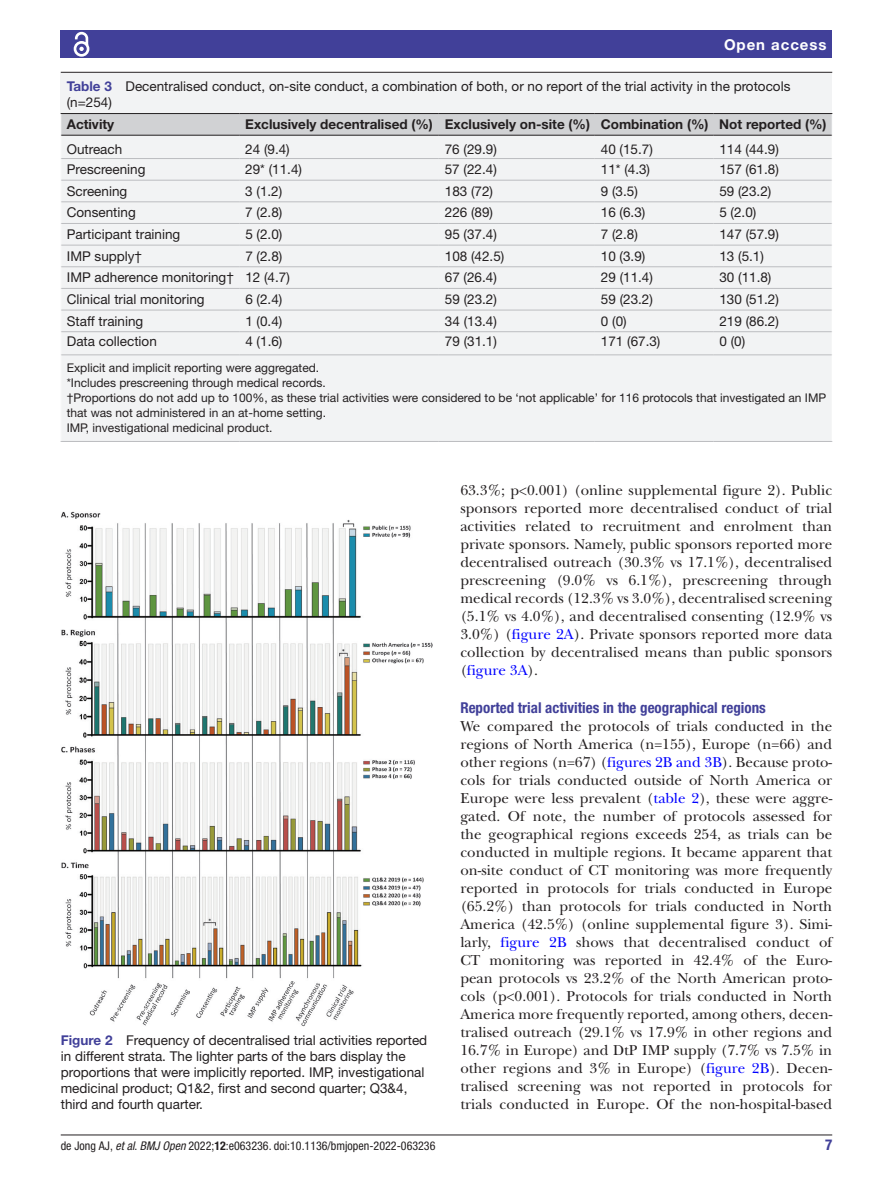
<style>
.page{position:relative;width:893px;height:1191px;background:#fff}
.page>*{position:absolute;margin:0;border:0;box-sizing:border-box;transform-origin:0 0}
.t1{font:15px/18px "New Baskerville";color:#231f20;text-align:justify}
.t2{font:700 condensed 15px "Helvetica Neue LT Std";color:#414099}
.t3{font:700 15px "Helvetica Neue LT Std";letter-spacing:.065em;color:#fff}
.t4{font:13.5px/16.2px "Helvetica Neue LT Std";color:#231f20}
.t5{font:700 13.5px "Helvetica Neue LT Std";color:#231f20}
.t6{font:12px/15px "Helvetica Neue LT Std";color:#231f20}
.t7{font:condensed 12px "Helvetica Neue LT Std";color:#231f20}
.s1{font-weight:700;color:#414099}
.s2{color:#00f}
.s3{font-style:italic}
.s4{font-weight:700}
</style>
<div class="page">
<hr style="left:61px;top:1134px;width:771px;height:1px;background:#231f20">
<div style="left:61px;top:31px;width:771px;height:27px;background:#414099"></div>
<svg style="left:73px;top:31px;width:17px;height:26px"></svg>
<img style="left:61px;top:511px;width:372px;height:515px">
<div style="left:61px;top:73px;width:771px;height:368px;background:#f2f3f4"></div>
<hr style="left:61px;top:72px;width:771px;height:1px;background:#231f20">
<hr style="left:61px;top:113px;width:178px;height:1px;background:#231f20">
<hr style="left:239px;top:113px;width:200px;height:1px;background:#231f20">
<hr style="left:439px;top:113px;width:156px;height:1px;background:#231f20">
<hr style="left:595px;top:113px;width:118px;height:1px;background:#231f20">
<hr style="left:713px;top:113px;width:119px;height:1px;background:#231f20">
<hr style="left:61px;top:441px;width:178px;height:1px;background:#bcbdc0">
<hr style="left:239px;top:441px;width:200px;height:1px;background:#bcbdc0">
<hr style="left:439px;top:441px;width:156px;height:1px;background:#bcbdc0">
<hr style="left:595px;top:441px;width:118px;height:1px;background:#bcbdc0">
<hr style="left:713px;top:441px;width:119px;height:1px;background:#bcbdc0">
<svg style="left:60px;top:114px;width:772px;height:241px"></svg>
<p class="t3" style="left:724px;top:35px;width:104px">Open access</p>
<p class="t4" style="left:67px;top:77px;width:725px"><span class="s1">Table 3</span> Decentralised conduct, on-site conduct, a combination of both, or no report of the trial activity in the protocols (n=254)</p>
<p class="t5" style="left:67px;top:116px;width:49px">Activity</p>
<p class="t5" style="left:245px;top:116px;width:583px">Exclusively decentralised (%) Exclusively on-site (%) Combination (%) Not reported (%)</p>
<p class="t4" style="left:67px;top:141px;width:57px">Outreach</p>
<p class="t4" style="left:245px;top:141px;width:46px">24 (9.4)</p>
<p class="t4" style="left:445px;top:141px;width:54px">76 (29.9)</p>
<p class="t4" style="left:601px;top:141px;width:54px">40 (15.7)</p>
<p class="t4" style="left:719px;top:141px;width:61px">114 (44.9)</p>
<p class="t4" style="left:67px;top:161px;width:80px">Prescreening</p>
<p class="t4" style="left:245px;top:161px;width:58px">29* (11.4)</p>
<p class="t4" style="left:445px;top:161px;width:54px">57 (22.4)</p>
<p class="t4" style="left:601px;top:161px;width:51px">11* (4.3)</p>
<p class="t4" style="left:719px;top:161px;width:61px">157 (61.8)</p>
<p class="t4" style="left:67px;top:183px;width:62px">Screening</p>
<p class="t4" style="left:245px;top:183px;width:39px">3 (1.2)</p>
<p class="t4" style="left:445px;top:183px;width:50px">183 (72)</p>
<p class="t4" style="left:601px;top:183px;width:39px">9 (3.5)</p>
<p class="t4" style="left:719px;top:183px;width:54px">59 (23.2)</p>
<p class="t4" style="left:67px;top:204px;width:71px">Consenting</p>
<p class="t4" style="left:245px;top:204px;width:39px">7 (2.8)</p>
<p class="t4" style="left:445px;top:204px;width:50px">226 (89)</p>
<p class="t4" style="left:601px;top:204px;width:46px">16 (6.3)</p>
<p class="t4" style="left:719px;top:204px;width:39px">5 (2.0)</p>
<p class="t4" style="left:67px;top:226px;width:115px">Participant training</p>
<p class="t4" style="left:245px;top:226px;width:39px">5 (2.0)</p>
<p class="t4" style="left:445px;top:226px;width:54px">95 (37.4)</p>
<p class="t4" style="left:601px;top:226px;width:39px">7 (2.8)</p>
<p class="t4" style="left:719px;top:226px;width:61px">147 (57.9)</p>
<p class="t4" style="left:67px;top:248px;width:77px">IMP supply†</p>
<p class="t4" style="left:245px;top:248px;width:39px">7 (2.8)</p>
<p class="t4" style="left:445px;top:248px;width:61px">108 (42.5)</p>
<p class="t4" style="left:601px;top:248px;width:46px">10 (3.9)</p>
<p class="t4" style="left:719px;top:248px;width:46px">13 (5.1)</p>
<p class="t4" style="left:67px;top:269px;width:225px">IMP adherence monitoring† 12 (4.7)</p>
<p class="t4" style="left:445px;top:269px;width:54px">67 (26.4)</p>
<p class="t4" style="left:601px;top:269px;width:54px">29 (11.4)</p>
<p class="t4" style="left:719px;top:269px;width:54px">30 (11.8)</p>
<p class="t4" style="left:67px;top:291px;width:139px">Clinical trial monitoring</p>
<p class="t4" style="left:245px;top:291px;width:39px">6 (2.4)</p>
<p class="t4" style="left:445px;top:291px;width:54px">59 (23.2)</p>
<p class="t4" style="left:601px;top:291px;width:54px">59 (23.2)</p>
<p class="t4" style="left:719px;top:291px;width:61px">130 (51.2)</p>
<p class="t4" style="left:67px;top:313px;width:78px">Staff training</p>
<p class="t4" style="left:245px;top:313px;width:39px">1 (0.4)</p>
<p class="t4" style="left:445px;top:313px;width:54px">34 (13.4)</p>
<p class="t4" style="left:601px;top:313px;width:27px">0 (0)</p>
<p class="t4" style="left:719px;top:313px;width:61px">219 (86.2)</p>
<p class="t4" style="left:67px;top:333px;width:92px">Data collection</p>
<p class="t4" style="left:245px;top:333px;width:39px">4 (1.6)</p>
<p class="t4" style="left:445px;top:333px;width:54px">79 (31.1)</p>
<p class="t4" style="left:601px;top:333px;width:61px">171 (67.3)</p>
<p class="t4" style="left:719px;top:333px;width:27px">0 (0)</p>
<p class="t6" style="left:67px;top:360px;width:761px">Explicit and implicit reporting were aggregated.<br>*Includes prescreening through medical records.<br>†Proportions do not add up to 100%, as these trial activities were considered to be ‘not applicable’ for 116 protocols that investigated an IMP that was not administered in an at-home setting.<br>IMP, investigational medicinal product.</p>
<p class="t4" style="left:61px;top:1031px;width:368px"><span class="s1">Figure 2</span> Frequency of decentralised trial activities reported in different strata. The lighter parts of the bars display the proportions that were implicitly reported. IMP, investigational medicinal product; Q1&amp;2, first and second quarter; Q3&amp;4, third and fourth quarter.</p>
<p class="t1" style="left:460px;top:481px;width:373px">63.3%; p&lt;0.001) (online supplemental figure 2). Public sponsors reported more decentralised conduct of trial activities related to recruitment and enrolment than private sponsors. Namely, public sponsors reported more decentralised outreach (30.3% vs 17.1%), decentralised prescreening (9.0% vs 6.1%), prescreening through medical records (12.3% vs 3.0%), decentralised screening (5.1% vs 4.0%), and decentralised consenting (12.9% vs 3.0%) (<span class="s2">figure 2A</span>). Private sponsors reported more data collection by decentralised means than public sponsors (<span class="s2">figure 3A</span>).</p>
<p class="t2" style="left:460px;top:699px;width:307px">Reported trial activities in the geographical regions</p>
<p class="t1" style="left:460px;top:717px;width:373px">We compared the protocols of trials conducted in the regions of North America (n=155), Europe (n=66) and other regions (n=67) (<span class="s2">figures 2B and 3B</span>). Because proto&shy;cols for trials conducted outside of North America or Europe were less prevalent (<span class="s2">table 2</span>), these were aggre&shy;gated. Of note, the number of protocols assessed for the geographical regions exceeds 254, as trials can be conducted in multiple regions. It became apparent that on-site conduct of CT monitoring was more frequently reported in protocols for trials conducted in Europe (65.2%) than protocols for trials conducted in North America (42.5%) (online supplemental figure 3). Simi&shy;larly, <span class="s2">figure 2B</span> shows that decentralised conduct of CT monitoring was reported in 42.4% of the Euro&shy;pean protocols vs 23.2% of the North American proto&shy;cols (p&lt;0.001). Protocols for trials conducted in North America more frequently reported, among others, decen&shy;tralised outreach (29.1% vs 17.9% in other regions and 16.7% in Europe) and DtP IMP supply (7.7% vs 7.5% in other regions and 3% in Europe) (<span class="s2">figure 2B</span>). Decen&shy;tralised screening was not reported in protocols for trials conducted in Europe. Of the non-hospital-based</p>
<p class="t7" style="left:61px;top:1138px;width:376px">de Jong AJ, <span class="s3">et al</span>. <span class="s3">BMJ Open</span> 2022;<span class="s4">12</span>:e063236. doi:10.1136/bmjopen-2022-063236</p>
<p class="t2" style="left:825px;top:1135px;width:9px">7</p>
</div>
